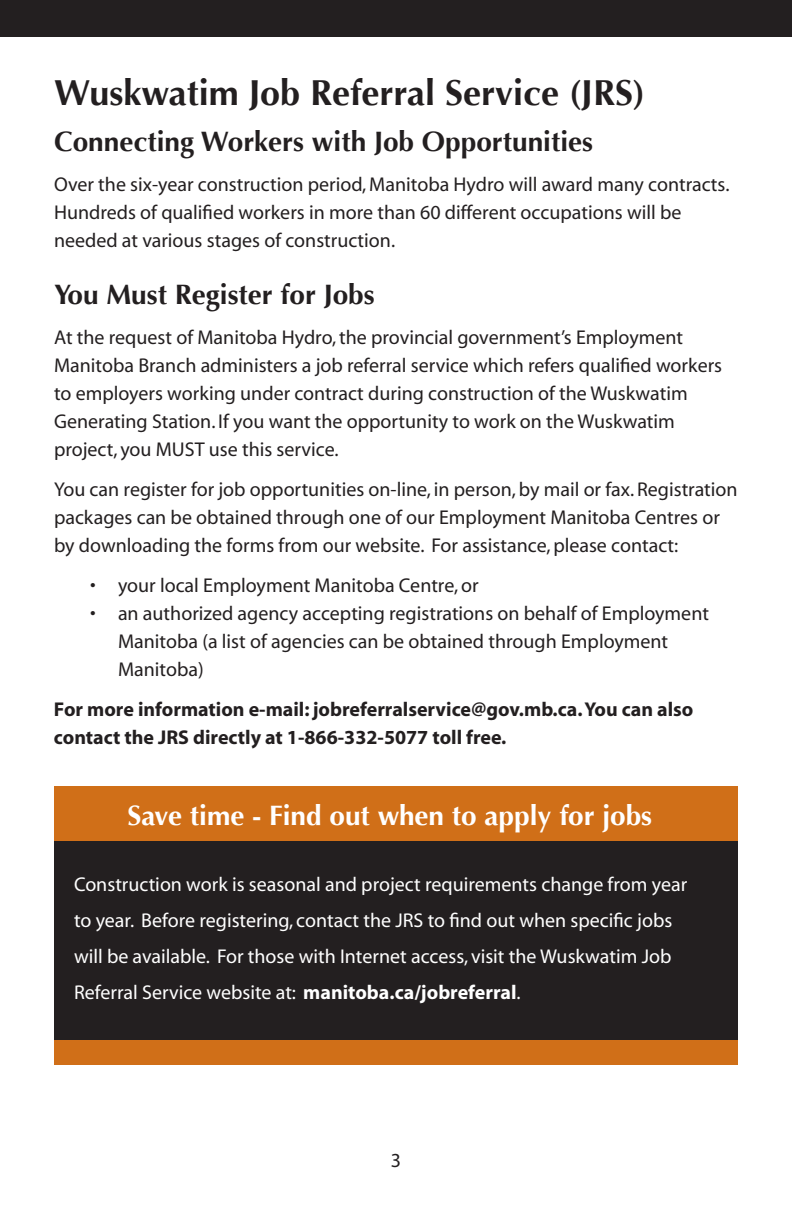
<style>
.page{position:relative;width:792px;height:1224px;background:#fff}
.page>*{position:absolute;margin:0;border:0;box-sizing:border-box;transform-origin:0 0}
.t1{font:700 36px "Optima";color:#231f20}
.t2{font:700 28px "Optima";color:#231f20}
.t3{font:700 28px "Optima";color:#fff}
.t4{font:20px/28px "Myriad";color:#231f20}
.t5{font:20px/36px "Myriad";color:#fff}
.t6{font:700 20px/28px "Myriad";color:#231f20}
.s1{font-weight:700}
</style>
<div class="page">
<hr style="left:0;top:1138px;width:1px;height:86px;background:#d06f18">
<hr style="left:0;top:1104px;width:1px;height:36px;background:#da8c49">
<div style="left:54px;top:786px;width:684px;height:279px;background:#d06f18"></div>
<div style="left:54px;top:841px;width:684px;height:199px;background:#231f20"></div>
<div style="left:0;top:0;width:792px;height:37px;background:#231f20"></div>
<h1 class="t1" style="left:54px;top:72px;width:593px">Wuskwatim Job Referral Service (JRS)</h1>
<h2 class="t2" style="left:54px;top:125px;width:541px">Connecting Workers with Job Opportunities</h2>
<p class="t4" style="left:54px;top:171px;width:677px">Over the six-year construction period, Manitoba Hydro will award many contracts.<br>Hundreds of qualified workers in more than 60 different occupations will be needed at various stages of construction.</p>
<h2 class="t2" style="left:54px;top:279px;width:322px">You Must Register for Jobs</h2>
<p class="t4" style="left:54px;top:325px;width:670px">At the request of Manitoba Hydro, the provincial government’s Employment Manitoba Branch administers a job referral service which refers qualified workers to employers working under contract during construction of the Wuskwatim Generating Station. If you want the opportunity to work on the Wuskwatim project, you MUST use this service.</p>
<p class="t4" style="left:54px;top:477px;width:685px">You can register for job opportunities on-line, in person, by mail or fax. Registration packages can be obtained through one of our Employment Manitoba Centres or by downloading the forms from our website. For assistance, please contact:</p>
<p class="t4" style="left:90px;top:573px;width:390px">• your local Employment Manitoba Centre, or</p>
<p class="t4" style="left:118px;top:601px;width:592px;text-indent:-28px">• an authorized agency accepting registrations on behalf of Employment<br>Manitoba (a list of agencies can be obtained through Employment<br>Manitoba)</p>
<p class="t6" style="left:54px;top:696px;width:641px">For more information e-mail: jobreferralservice@gov.mb.ca. You can also contact the JRS directly at 1-866-332-5077 toll free.</p>
<h2 class="t3" style="left:127px;top:799px;width:526px">Save time - Find out when to apply for jobs</h2>
<p class="t5" style="left:74px;top:867px;width:615px">Construction work is seasonal and project requirements change from year to year. Before registering, contact the JRS to find out when specific jobs will be available. For those with Internet access, visit the Wuskwatim Job Referral Service website at: <span class="s1">manitoba.ca/jobreferral</span>.</p>
<p class="t4" style="left:391px;top:1147px;width:12px">3</p>
</div>
